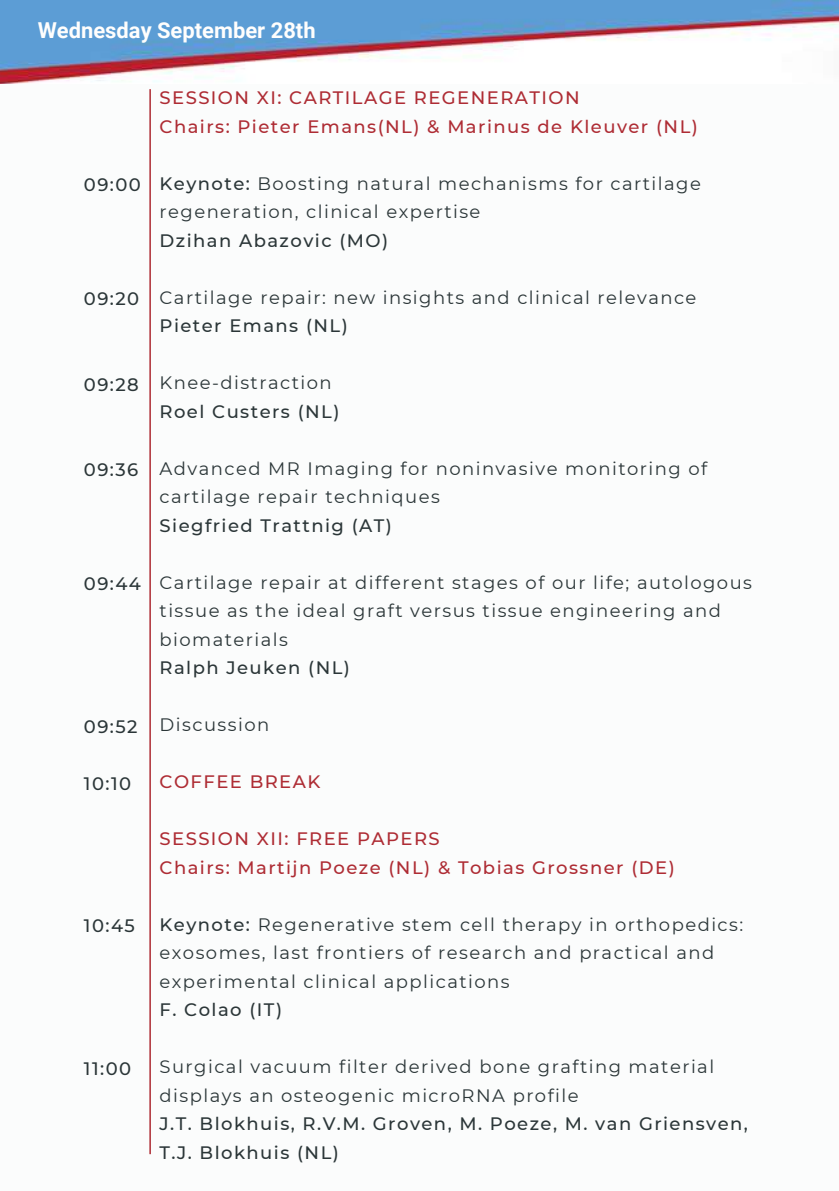
<style>
.page{position:relative;width:839px;height:1191px;background:#fff}
.page>*{position:absolute;margin:0;border:0;box-sizing:border-box;transform-origin:0 0}
.t1{font:700 22px "Roboto";color:#fffefd}
.t2{font:18px/28.4px "Montserrat";letter-spacing:.08em;color:#2b3638}
.t3{font:500 18px/28.4px "Montserrat";letter-spacing:.08em;color:#2b3638}
.t4{font:500 18px/28.4px "Montserrat";letter-spacing:.08em;color:#ae2c34}
.s1{font-weight:500}
</style>
<div class="page">
<div style="left:0;top:0;width:838px;height:1191px;background:#fbfcfc"></div>
<img style="left:0;top:0;width:838px;height:84px">
<hr style="left:149px;top:89px;width:2px;height:1065px;background:#ae2c34">
<p class="t1" style="left:38px;top:17px;width:279px">Wednesday September 28th</p>
<p class="t3" style="left:84px;top:171px;width:58px">09:00</p>
<p class="t3" style="left:84px;top:285px;width:57px">09:20</p>
<p class="t3" style="left:84px;top:370px;width:56px">09:28</p>
<p class="t3" style="left:84px;top:456px;width:56px">09:36</p>
<p class="t3" style="left:84px;top:570px;width:59px">09:44</p>
<p class="t3" style="left:84px;top:712px;width:55px">09:52</p>
<p class="t3" style="left:84px;top:769px;width:49px">10:10</p>
<p class="t3" style="left:84px;top:912px;width:52px">10:45</p>
<p class="t3" style="left:84px;top:1054px;width:49px">11:00</p>
<p class="t4" style="left:159px;top:83px;width:540px">SESSION XI: CARTILAGE REGENERATION<br>Chairs: Pieter Emans(NL) &amp; Marinus de Kleuver (NL)</p>
<p class="t2" style="left:159px;top:169px;width:542px"><span class="s1">Keynote:</span> Boosting natural mechanisms for cartilage regeneration, clinical expertise</p>
<p class="t3" style="left:159px;top:226px;width:230px">Dzihan Abazovic (MO)</p>
<p class="t2" style="left:159px;top:283px;width:538px">Cartilage repair: new insights and clinical relevance</p>
<p class="t3" style="left:159px;top:311px;width:190px">Pieter Emans (NL)</p>
<p class="t2" style="left:159px;top:368px;width:173px">Knee-distraction</p>
<p class="t3" style="left:159px;top:397px;width:181px">Roel Custers (NL)</p>
<p class="t2" style="left:159px;top:454px;width:549px">Advanced MR Imaging for noninvasive monitoring of cartilage repair techniques</p>
<p class="t3" style="left:159px;top:511px;width:234px">Siegfried Trattnig (AT)</p>
<p class="t2" style="left:159px;top:568px;width:594px">Cartilage repair at different stages of our life; autologous tissue as the ideal graft versus tissue engineering and biomaterials</p>
<p class="t3" style="left:159px;top:653px;width:192px">Ralph Jeuken (NL)</p>
<p class="t2" style="left:159px;top:710px;width:111px">Discussion</p>
<p class="t4" style="left:159px;top:767px;width:162px">COFFEE BREAK</p>
<p class="t4" style="left:159px;top:824px;width:516px">SESSION XII: FREE PAPERS<br>Chairs: Martijn Poeze (NL) &amp; Tobias Grossner (DE)</p>
<p class="t2" style="left:159px;top:910px;width:585px"><span class="s1">Keynote:</span> Regenerative stem cell therapy in orthopedics: exosomes, last frontiers of research and practical and experimental clinical applications</p>
<p class="t3" style="left:159px;top:995px;width:124px">F. Colao (IT)</p>
<p class="t2" style="left:159px;top:1052px;width:556px">Surgical vacuum filter derived bone grafting material displays an osteogenic microRNA profile</p>
<p class="t3" style="left:159px;top:1109px;width:590px">J.T. Blokhuis, R.V.M. Groven, M. Poeze, M. van Griensven,<br>T.J. Blokhuis (NL)</p>
</div>
